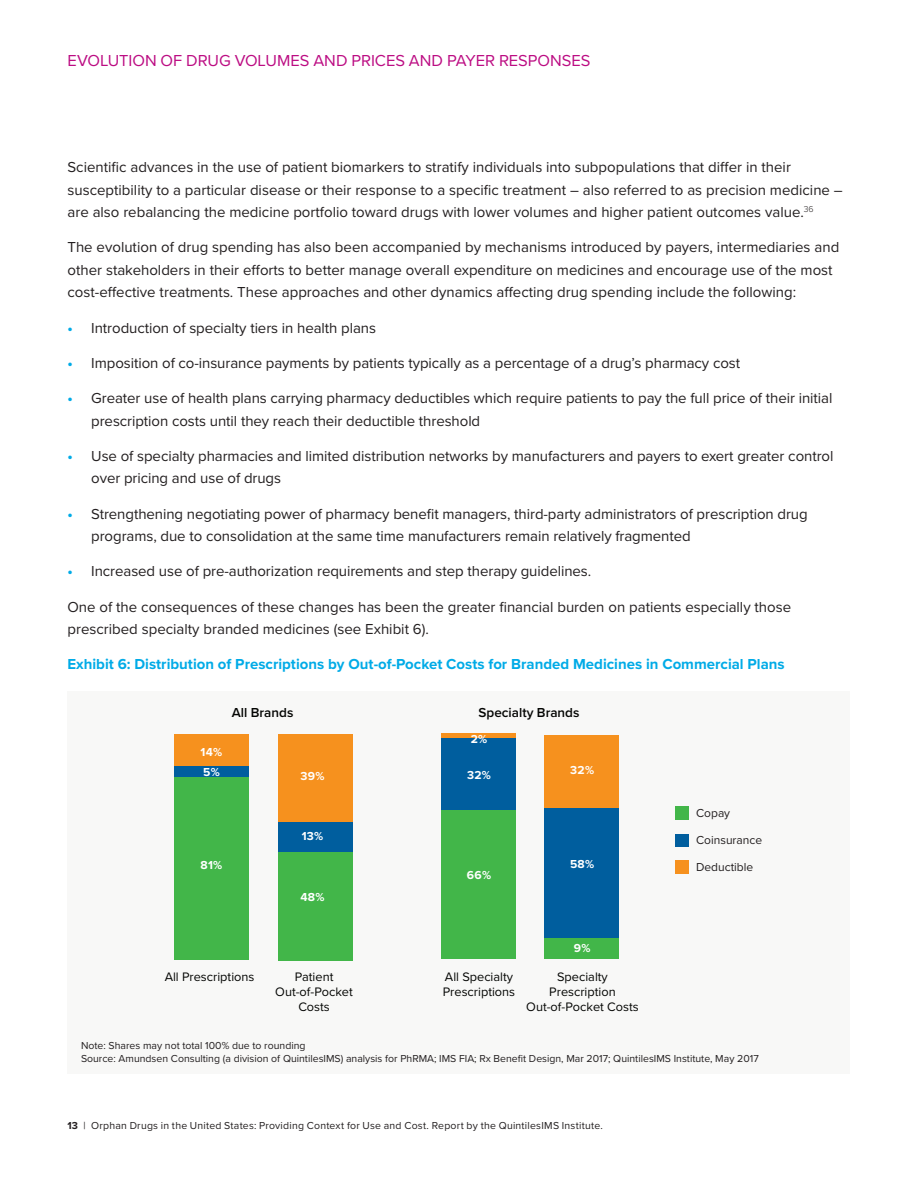
<style>
.page{position:relative;width:918px;height:1188px;background:#fff}
.page>*{position:absolute;margin:0;border:0;box-sizing:border-box;transform-origin:0 0}
.t1{font:16.5px "Proxima Nova";letter-spacing:-.005em;color:#bc0d83}
.t2{font:15px/22.5px "Proxima Nova";color:#231f20}
.t3{font:700 15px "Proxima Nova";color:#00abe7}
.t4{font:600 13.5px "Proxima Nova";color:#040503}
.t5{font:12.75px/15.3px "Proxima Nova";color:#040503;text-align:center}
.t6{font:700 12px/20px "Proxima Nova";letter-spacing:.025em;color:#fff}
.t7{font:12px "Proxima Nova";color:#231f20}
.t8{font:10.5px/12.6px "Proxima Nova";color:#231f20}
.t9{font:10.5px "Proxima Nova";letter-spacing:.02em;color:#231f20}
.s1{font-weight:700;color:#00abe7}
.s2{font-weight:700}
</style>
<div class="page">
<div style="left:68px;top:692px;width:782px;height:382px;background:#f8f8f7"></div>
<div style="left:175px;top:734px;width:74px;height:32px;background:#f6911e"></div>
<div style="left:278px;top:734px;width:74px;height:88px;background:#f6911e"></div>
<div style="left:175px;top:766px;width:74px;height:11px;background:#005e9e"></div>
<div style="left:278px;top:822px;width:74px;height:30px;background:#005e9e"></div>
<div style="left:175px;top:777px;width:74px;height:183px;background:#42b649"></div>
<div style="left:278px;top:852px;width:74px;height:108px;background:#42b649"></div>
<div style="left:441px;top:733px;width:74px;height:5px;background:#f6911e"></div>
<div style="left:544px;top:736px;width:74px;height:72px;background:#f6911e"></div>
<div style="left:441px;top:738px;width:74px;height:72px;background:#005e9e"></div>
<div style="left:544px;top:808px;width:74px;height:131px;background:#005e9e"></div>
<div style="left:441px;top:810px;width:74px;height:149px;background:#42b649"></div>
<div style="left:544px;top:939px;width:74px;height:20px;background:#42b649"></div>
<div style="left:676px;top:807px;width:13px;height:13px;background:#42b649"></div>
<div style="left:676px;top:834px;width:13px;height:13px;background:#005e9e"></div>
<div style="left:676px;top:860px;width:13px;height:13px;background:#f6911e"></div>
<p class="t1" style="left:68px;top:48px;width:525px">EVOLUTION OF DRUG VOLUMES AND PRICES AND PAYER RESPONSES</p>
<p class="t2" style="left:68px;top:155px;width:777px">Scientific advances in the use of patient biomarkers to stratify individuals into subpopulations that differ in their susceptibility to a particular disease or their response to a specific treatment – also referred to as precision medicine – are also rebalancing the medicine portfolio toward drugs with lower volumes and higher patient outcomes value.<sup>36</sup></p>
<p class="t2" style="left:67px;top:236px;width:773px">The evolution of drug spending has also been accompanied by mechanisms introduced by payers, intermediaries and other stakeholders in their efforts to better manage overall expenditure on medicines and encourage use of the most cost-effective treatments. These approaches and other dynamics affecting drug spending include the following:</p>
<p class="t2" style="left:67px;top:316px;width:310px"><span class="s1">•</span> Introduction of specialty tiers in health plans</p>
<p class="t2" style="left:67px;top:351px;width:674px"><span class="s1">•</span> Imposition of co-insurance payments by patients typically as a percentage of a drug’s pharmacy cost</p>
<p class="t2" style="left:91px;top:386px;width:743px;text-indent:-24px"><span class="s1">•</span> Greater use of health plans carrying pharmacy deductibles which require patients to pay the full price of their initial prescription costs until they reach their deductible threshold</p>
<p class="t2" style="left:91px;top:444px;width:744px;text-indent:-24px"><span class="s1">•</span> Use of specialty pharmacies and limited distribution networks by manufacturers and payers to exert greater control over pricing and use of drugs</p>
<p class="t2" style="left:91px;top:502px;width:718px;text-indent:-24px"><span class="s1">•</span> Strengthening negotiating power of pharmacy benefit managers, third-party administrators of prescription drug programs, due to consolidation at the same time manufacturers remain relatively fragmented</p>
<p class="t2" style="left:67px;top:560px;width:525px"><span class="s1">•</span> Increased use of pre-authorization requirements and step therapy guidelines.</p>
<p class="t2" style="left:67px;top:595px;width:725px">One of the consequences of these changes has been the greater financial burden on patients especially those prescribed specialty branded medicines (see Exhibit 6).</p>
<p class="t3" style="left:67px;top:653px;width:719px">Exhibit 6: Distribution of Prescriptions by Out-of-Pocket Costs for Branded Medicines in Commercial Plans</p>
<p class="t6" style="left:200px;top:742px;width:23px">14%<br>5%</p>
<p class="t4" style="left:232px;top:702px;width:63px">All Brands</p>
<p class="t4" style="left:479px;top:702px;width:102px">Specialty Brands</p>
<p class="t6" style="left:300px;top:766px;width:26px">39%</p>
<p class="t6" style="left:471px;top:729px;width:18px">2%</p>
<p class="t6" style="left:467px;top:765px;width:25px">32%</p>
<p class="t6" style="left:570px;top:760px;width:25px">32%</p>
<p class="t6" style="left:200px;top:855px;width:23px">81%</p>
<p class="t6" style="left:302px;top:826px;width:23px">13%</p>
<p class="t6" style="left:300px;top:887px;width:26px">48%</p>
<p class="t6" style="left:467px;top:865px;width:26px">66%</p>
<p class="t6" style="left:570px;top:854px;width:26px">58%</p>
<p class="t6" style="left:574px;top:938px;width:18px">9%</p>
<p class="t5" style="left:165px;top:968px;width:91px">All Prescriptions</p>
<p class="t5" style="left:275px;top:968px;width:79px">Patient<br>Out-of-Pocket<br>Costs</p>
<p class="t5" style="left:526px;top:968px;width:114px">Specialty<br>Prescription<br>Out-of-Pocket Costs</p>
<p class="t5" style="left:443px;top:968px;width:74px;text-align:left">All Specialty<br>Prescriptions</p>
<p class="t7" style="left:696px;top:804px;width:36px">Copay</p>
<p class="t7" style="left:696px;top:831px;width:68px">Coinsurance</p>
<p class="t7" style="left:696px;top:858px;width:59px">Deductible</p>
<p class="t8" style="left:81px;top:1039px;width:679px">Note: Shares may not total 100% due to rounding<br>Source: Amundsen Consulting (a division of QuintilesIMS) analysis for PhRMA; IMS FIA; Rx Benefit Design, Mar 2017; QuintilesIMS Institute, May 2017</p>
<p class="t9" style="left:68px;top:1117px;width:537px"><span class="s2">13</span> | Orphan Drugs in the United States: Providing Context for Use and Cost. Report by the QuintilesIMS Institute.</p>
</div>
